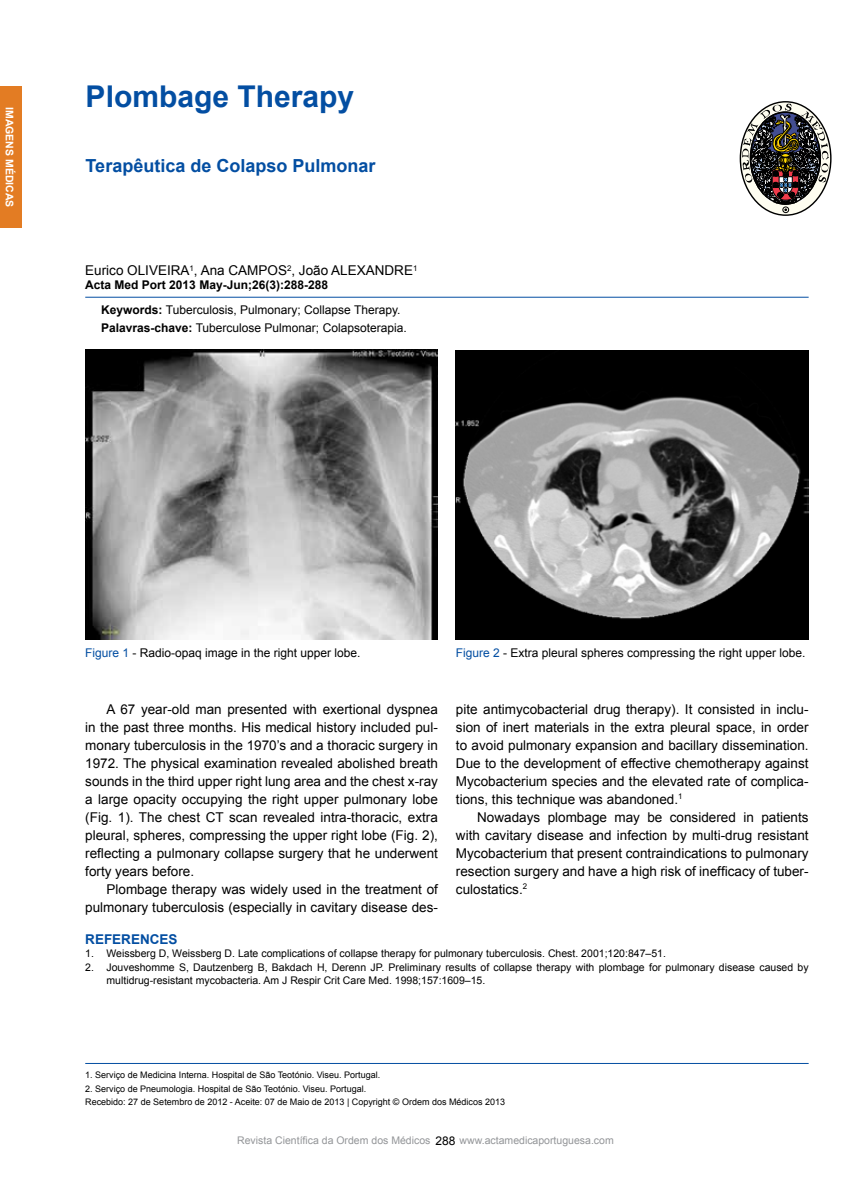
<style>
.page{position:relative;width:851px;height:1191px;background:#fff}
.page>*{position:absolute;margin:0;border:0;box-sizing:border-box;transform-origin:0 0}
.t1{font:700 30px "Arial";color:#034ea2}
.t2{font:700 18px "Arial";color:#034ea2}
.t3{font:13.5px/18px "Arial";color:#000;text-align:justify}
.t4{font:700 13.5px "Arial";color:#034ea2}
.t5{font:12px/18px "Arial";color:#000}
.t6{font:700 12px "Arial";color:#000}
.t7{font:10.5px/13.5px "Arial";color:#000}
.t8{font:10.5px "Arial";color:#939598}
.t9{font:700 10.5px "Arial";color:#fff}
.t10{font:9px/13.5px "Arial";color:#000}
.s1{font-weight:700}
.s2{color:#034ea2}
</style>
<div class="page">
<div style="left:0;top:86px;width:21px;height:142px;background:#e37c23"></div>
<img style="left:85px;top:349px;width:353px;height:290px">
<img style="left:456px;top:351px;width:352px;height:288px">
<div style="left:782px;top:207px;width:7px;height:6px;border:1px solid #000;border-radius:50%"></div>
<svg style="left:742px;top:104px;width:87px;height:107px"></svg>
<hr style="left:85px;top:297px;width:723px;height:1px;background:#034ea2">
<hr style="left:85px;top:1063px;width:723px;height:1px;background:#034ea2">
<p class="t9" style="left:17px;top:107px;width:102px;rotate:90deg">IMAGENS MÉDICAS</p>
<h1 class="t1" style="left:86px;top:75px;width:270px">Plombage Therapy</h1>
<h2 class="t2" style="left:86px;top:153px;width:291px">Terapêutica de Colapso Pulmonar</h2>
<p class="t3" style="left:85px;top:261px;width:334px">Eurico OLIVEIRA<sup>1</sup>, Ana CAMPOS<sup>2</sup>, João ALEXANDRE<sup>1</sup></p>
<p class="t6" style="left:85px;top:276px;width:244px">Acta Med Port 2013 May-Jun;26(3):288-288</p>
<p class="t5" style="left:101px;top:300px;width:307px"><span class="s1">Keywords:</span> Tuberculosis, Pulmonary; Collapse Therapy.<br><span class="s1">Palavras-chave:</span> Tuberculose Pulmonar; Colapsoterapia.</p>
<p class="t5" style="left:85px;top:644px;width:277px"><span class="s2">Figure 1</span> - Radio-opaq image in the right upper lobe.</p>
<p class="t5" style="left:456px;top:644px;width:351px"><span class="s2">Figure 2</span> - Extra pleural spheres compressing the right upper lobe.</p>
<p class="t3" style="left:85px;top:700px;width:354px;text-indent:21px">A 67 year-old man presented with exertional dyspnea in the past three months. His medical history included pul&shy;monary tuberculosis in the 1970’s and a thoracic surgery in 1972. The physical examination revealed abolished breath sounds in the third upper right lung area and the chest x-ray a large opacity occupying the right upper pulmonary lobe (Fig. 1). The chest CT scan revealed intra-thoracic, extra pleural, spheres, compressing the upper right lobe (Fig. 2), reflecting a pulmonary collapse surgery that he underwent forty years before.</p>
<p class="t3" style="left:85px;top:880px;width:354px;text-align:right">Plombage therapy was widely used in the treatment of pulmonary tuberculosis (especially in cavitary disease des-</p>
<p class="t3" style="left:456px;top:700px;width:354px">pite antimycobacterial drug therapy). It consisted in inclu&shy;sion of inert materials in the extra pleural space, in order to avoid pulmonary expansion and bacillary dissemination.<br>Due to the development of effective chemotherapy against Mycobacterium species and the elevated rate of complica&shy;tions, this technique was abandoned.<sup>1</sup></p>
<p class="t3" style="left:456px;top:808px;width:354px;text-indent:21px">Nowadays plombage may be considered in patients with cavitary disease and infection by multi-drug resistant Mycobacterium that present contraindications to pulmonary resection surgery and have a high risk of inefficacy of tuber&shy;culostatics.<sup>2</sup></p>
<p class="t4" style="left:85px;top:929px;width:94px">REFERENCES</p>
<p class="t7" style="left:85px;top:946px;width:582px">1. Weissberg D, Weissberg D. Late complications of collapse therapy for pulmonary tuberculosis. Chest. 2001;120:847–51.</p>
<p class="t7" style="left:106px;top:960px;width:703px;text-indent:-21px">2. Jouveshomme S, Dautzenberg B, Bakdach H, Derenn JP. Preliminary results of collapse therapy with plombage for pulmonary disease caused by multidrug-resistant mycobacteria. Am J Respir Crit Care Med. 1998;157:1609–15.</p>
<p class="t10" style="left:85px;top:1068px;width:296px">1. Serviço de Medicina Interna. Hospital de São Teotónio. Viseu. Portugal.</p>
<p class="t10" style="left:85px;top:1082px;width:421px">2. Serviço de Pneumologia. Hospital de São Teotónio. Viseu. Portugal.<br>Recebido: 27 de Setembro de 2012 - Aceite: 07 de Maio de 2013 | Copyright © Ordem dos Médicos 2013</p>
<p class="t5" style="left:435px;top:1131px;width:22px">288</p>
<p class="t8" style="left:237px;top:1133px;width:195px">Revista Científica da Ordem dos Médicos</p>
<p class="t8" style="left:459px;top:1133px;width:156px">www.actamedicaportuguesa.com</p>
</div>
